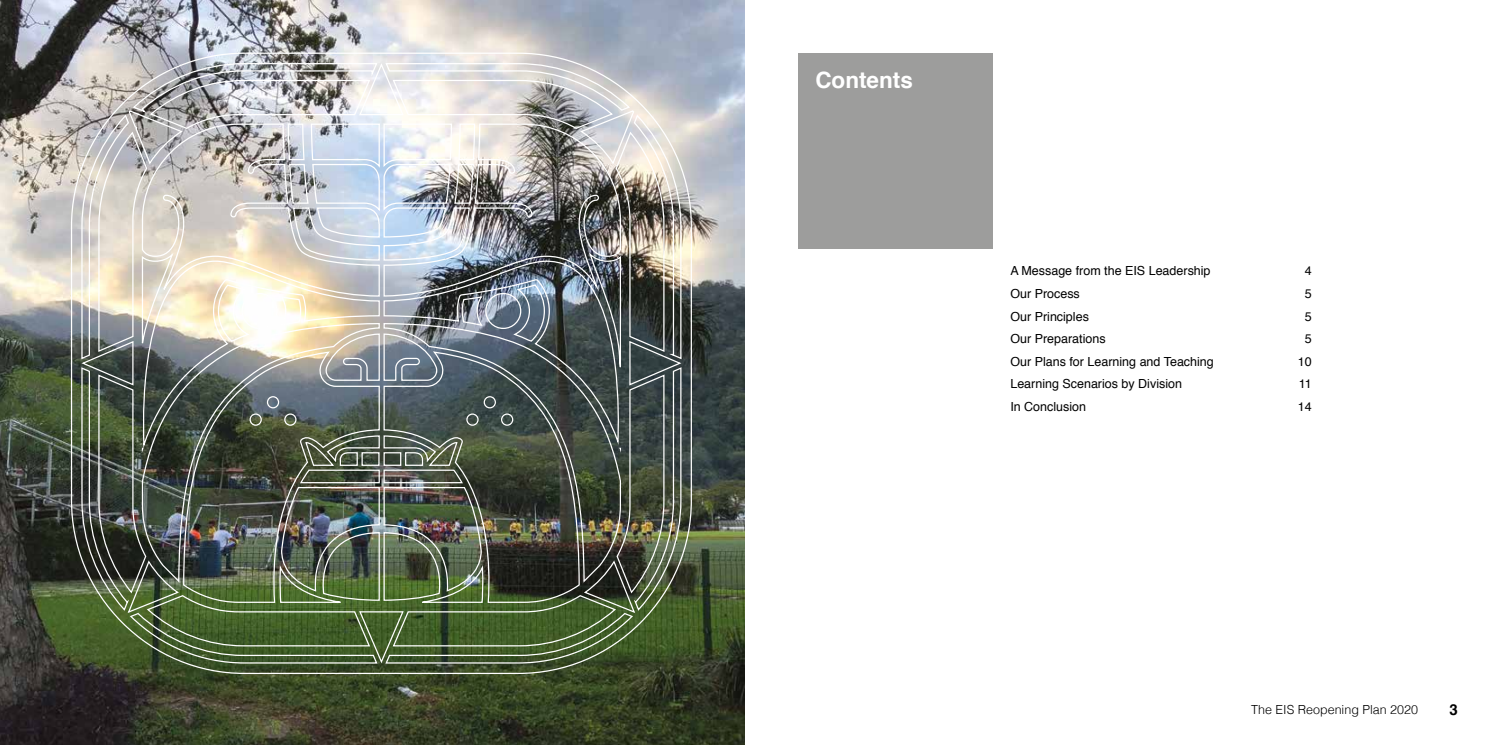
<style>
.page{position:relative;width:1489px;height:745px;background:#fff}
.page>*{position:absolute;margin:0;border:0;box-sizing:border-box;transform-origin:0 0}
.t1{font:700 22.5px "Helvetica";color:#fff}
.t2{font:700 15px "Helvetica";color:#000}
.t3{font:12.5px "Helvetica";color:#000}
.t4{font:300 12.5px "Helvetica";color:#000}
</style>
<div class="page">
<img style="left:0;top:0;width:744px;height:744px">
<div style="left:797px;top:53px;width:195px;height:195px;background:#9d9d9c"></div>
<img style="left:70px;top:52px;width:622px;height:622px">
<div style="left:284px;top:413px;width:12px;height:12px;border:1px solid #fff;border-radius:50%"></div>
<div style="left:466px;top:413px;width:12px;height:12px;border:1px solid #fff;border-radius:50%"></div>
<div style="left:501px;top:413px;width:12px;height:12px;border:1px solid #fff;border-radius:50%"></div>
<div style="left:483px;top:396px;width:13px;height:12px;border:1px solid #fff;border-radius:50%"></div>
<div style="left:249px;top:413px;width:13px;height:12px;border:1px solid #fff;border-radius:50%"></div>
<div style="left:267px;top:396px;width:12px;height:12px;border:1px solid #fff;border-radius:50%"></div>
<h1 class="t1" style="left:815px;top:62px;width:99px">Contents</h1>
<p class="t3" style="left:1010px;top:261px;width:202px">A Message from the EIS Leadership</p>
<p class="t3" style="left:1304px;top:261px;width:8px">4</p>
<p class="t3" style="left:1010px;top:284px;width:71px">Our Process</p>
<p class="t3" style="left:1304px;top:284px;width:8px">5</p>
<p class="t3" style="left:1010px;top:306px;width:80px">Our Principles</p>
<p class="t3" style="left:1304px;top:306px;width:8px">5</p>
<p class="t3" style="left:1010px;top:329px;width:97px">Our Preparations</p>
<p class="t3" style="left:1304px;top:329px;width:8px">5</p>
<p class="t3" style="left:1010px;top:351px;width:205px">Our Plans for Learning and Teaching</p>
<p class="t3" style="left:1297px;top:351px;width:15px">10</p>
<p class="t3" style="left:1010px;top:374px;width:173px">Learning Scenarios by Division</p>
<p class="t3" style="left:1298px;top:374px;width:14px">11</p>
<p class="t3" style="left:1010px;top:396px;width:77px">In Conclusion</p>
<p class="t3" style="left:1297px;top:396px;width:15px">14</p>
<p class="t4" style="left:1251px;top:698px;width:168px">The EIS Reopening Plan 2020</p>
<p class="t2" style="left:1449px;top:697px;width:10px">3</p>
</div>
